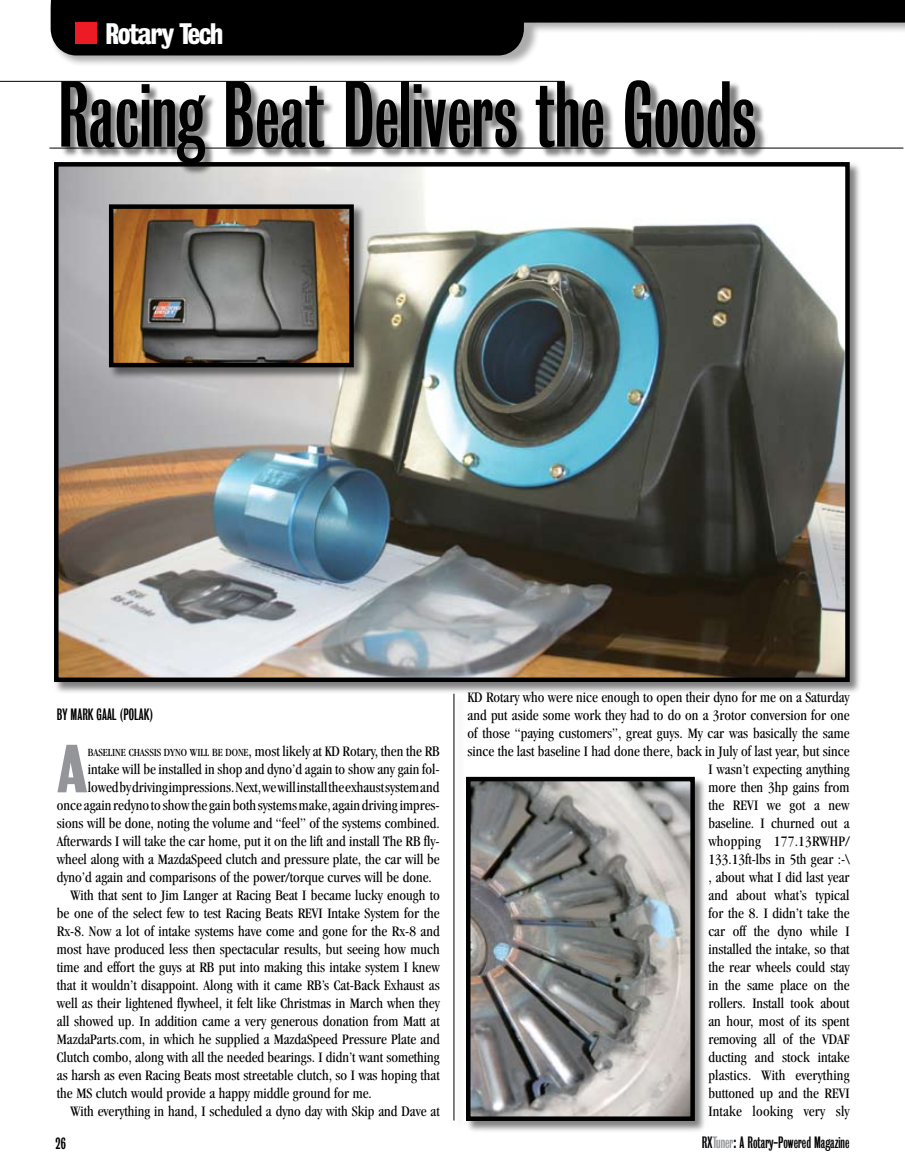
<style>
.page{position:relative;width:905px;height:1175px;background:#fff}
.page>*{position:absolute;margin:0;border:0;box-sizing:border-box;transform-origin:0 0}
.t1{font:85.05px "Bureau Grot One Three";color:#000}
.t2{font:61.8px "Bureau Grot Three Seven";color:#939598}
.t3{font:27px "Bureau Grot Three Seven";letter-spacing:-.05em;color:#fff}
.t4{font:condensed 15px/18px "Garamond";color:#000;text-align:right}
.t5{font:15px "Bureau Grot One Three";color:#000}
.s1{font-size:11.25px}
.s2{color:#939598}
</style>
<div class="page">
<img style="left:49px;top:1px;width:480px;height:80px">
<svg style="left:51px;top:0;width:853px;height:55px;fill:#000"></svg>
<div style="left:75px;top:23px;width:21px;height:21px;background:#ed1c24"></div>
<hr style="left:49px;top:148px;width:854px;height:1px;background:#000">
<hr style="left:0;top:81px;width:564px;height:1px;background:#000">
<div style="left:52px;top:160px;width:810px;height:534px;background:#000;opacity:.5"></div>
<img style="left:59px;top:167px;width:785px;height:510px">
<div style="left:54px;top:162px;width:795px;height:520px;border:4px solid #000"></div>
<div style="left:464px;top:775px;width:243px;height:358px;background:#000;opacity:.5"></div>
<img style="left:471px;top:782px;width:218px;height:333px">
<div style="left:466px;top:777px;width:228px;height:343px;border:4px solid #000"></div>
<div style="left:107px;top:203px;width:259px;height:177px;background:#000;opacity:.5"></div>
<img style="left:114px;top:209px;width:235px;height:153px">
<div style="left:109px;top:204px;width:245px;height:163px;border:4px solid #000"></div>
<div style="left:61px;top:80px;width:706px;height:95px;background:#000;opacity:.5"></div>
<div style="left:453px;top:695px;width:13px;height:435px;background:#000;opacity:.5"></div>
<hr style="left:453px;top:693px;width:1px;height:427px;background:#000">
<h3 class="t3" style="left:106px;top:18px;width:119px">Rotary Tech</h3>
<h1 class="t1" style="left:57px;top:69px;width:700px">Racing Beat Delivers the Goods</h1>
<p class="t5" style="left:57px;top:706px;width:98px">By Mark Gaal (PolaK)</p>
<h2 class="t2" style="left:57px;top:733px;width:32px">A</h2>
<p class="t4" style="left:88px;top:742px;width:353px"><span class="s1">baseline chassis dyno will be done</span>, most likely at KD Rotary, then the RB</p>
<p class="t4" style="left:88px;top:760px;width:353px">intake will be installed in shop and dyno’d again to show any gain fol-</p>
<p class="t4" style="left:88px;top:778px;width:353px">lowed by driving impressions. Next, we will install the exhaust system and</p>
<p class="t4" style="left:57px;top:796px;width:384px">once again redyno to show the gain both systems make, again driving impres-</p>
<p class="t4" style="left:57px;top:814px;width:384px">sions will be done, noting the volume and “feel” of the systems combined.</p>
<p class="t4" style="left:57px;top:832px;width:384px">Afterwards I will take the car home, put it on the lift and install The RB fly-</p>
<p class="t4" style="left:57px;top:850px;width:384px">wheel along with a MazdaSpeed clutch and pressure plate, the car will be</p>
<p class="t4" style="left:57px;top:868px;width:376px">dyno’d again and comparisons of the power/torque curves will be done.</p>
<p class="t4" style="left:70px;top:886px;width:371px">With that sent to Jim Langer at Racing Beat I became lucky enough to</p>
<p class="t4" style="left:57px;top:904px;width:384px">be one of the select few to test Racing Beats REVI Intake System for the</p>
<p class="t4" style="left:57px;top:922px;width:384px">Rx-8. Now a lot of intake systems have come and gone for the Rx-8 and</p>
<p class="t4" style="left:57px;top:940px;width:384px">most have produced less then spectacular results, but seeing how much</p>
<p class="t4" style="left:57px;top:958px;width:384px">time and effort the guys at RB put into making this intake system I knew</p>
<p class="t4" style="left:57px;top:976px;width:384px">that it wouldn’t disappoint. Along with it came RB’s Cat-Back Exhaust as</p>
<p class="t4" style="left:57px;top:994px;width:384px">well as their lightened flywheel, it felt like Christmas in March when they</p>
<p class="t4" style="left:57px;top:1012px;width:384px">all showed up. In addition came a very generous donation from Matt at</p>
<p class="t4" style="left:57px;top:1030px;width:384px">MazdaParts.com, in which he supplied a MazdaSpeed Pressure Plate and</p>
<p class="t4" style="left:57px;top:1048px;width:384px">Clutch combo, along with all the needed bearings. I didn’t want something</p>
<p class="t4" style="left:57px;top:1066px;width:384px">as harsh as even Racing Beats most streetable clutch, so I was hoping that</p>
<p class="t4" style="left:57px;top:1084px;width:316px">the MS clutch would provide a happy middle ground for me.</p>
<p class="t4" style="left:70px;top:1102px;width:371px">With everything in hand, I scheduled a dyno day with Skip and Dave at</p>
<p class="t4" style="left:467px;top:688px;width:383px">KD Rotary who were nice enough to open their dyno for me on a Saturday and put aside some work they had to do on a 3rotor conversion for one of those “paying customers”, great guys. My car was basically the same since the last baseline I had done there, back in July of last year, but since<br>I wasn’t expecting anything<br>more then 3hp gains from<br>the REVI we got a new<br>baseline. I churned out a<br>whopping 177.13RWHP/<br>133.13ft-lbs in 5th gear :-\<br>, about what I did last year<br>and about what’s typical<br>for the 8. I didn’t take the<br>car off the dyno while I<br>installed the intake, so that<br>the rear wheels could stay<br>in the same place on the<br>rollers. Install took about<br>an hour, most of its spent<br>removing all of the VDAF<br>ducting and stock intake<br>plastics. With everything<br>buttoned up and the REVI<br>Intake looking very sly</p>
<p class="t5" style="left:56px;top:1135px;width:12px">26</p>
<p class="t5" style="left:702px;top:1134px;width:149px">RX<span class="s2">Tuner</span>: A Rotary-Powered Magazine</p>
</div>
